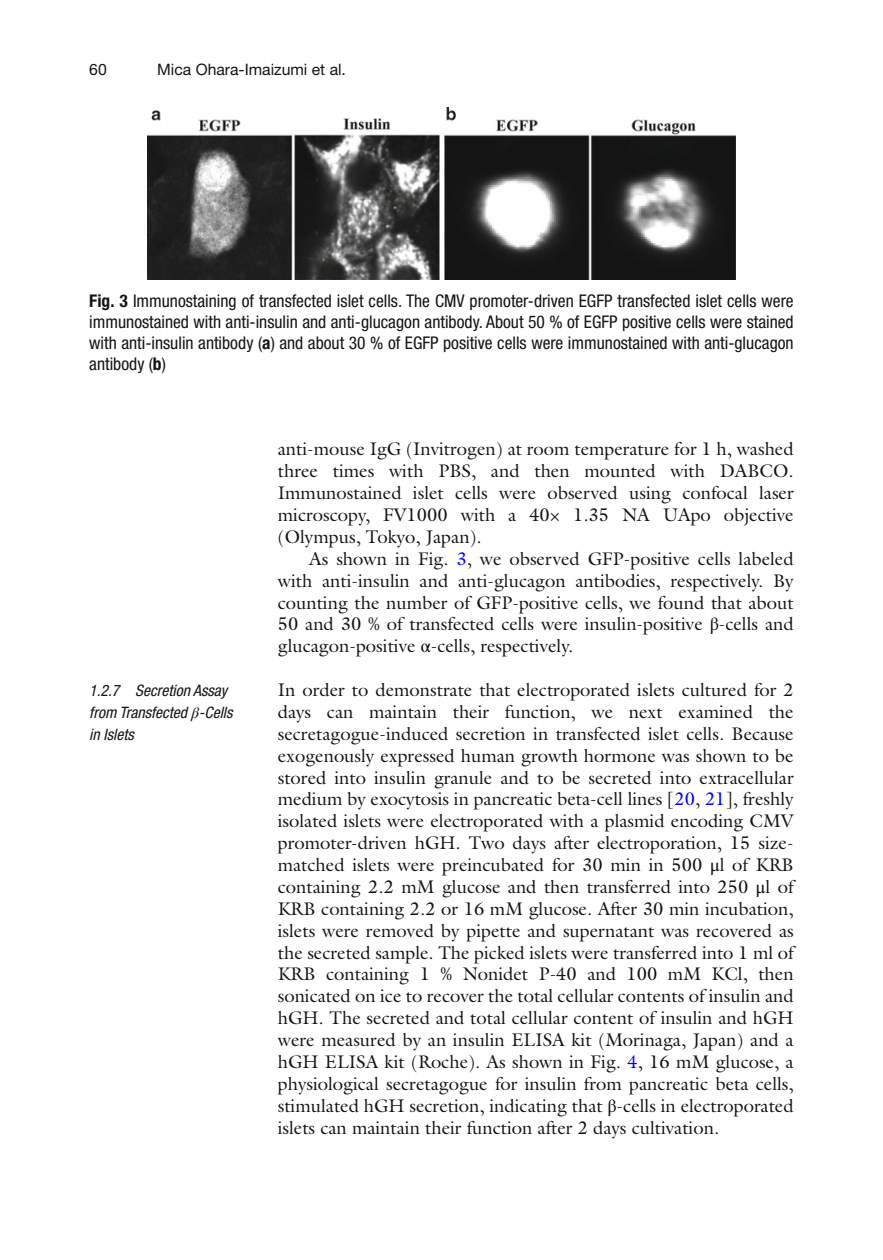
<style>
.page{position:relative;width:883px;height:1260px;background:#fff}
.page>*{position:absolute;margin:0;border:0;box-sizing:border-box;transform-origin:0 0}
.t1{font:18.38px/21.9px "Galliard";color:#131413;text-align:justify}
.t2{font:condensed 17.5px/21px "Helvetica Neue";color:#131413;text-align:justify}
.t3{font:italic condensed 15.75px/21.9px "Helvetica Neue";color:#131413}
.t4{font:15.75px "Helvetica Neue";color:#131413}
.s1{font-weight:700}
.s2{font-family:"STIX General";font-stretch:normal}
.s3{color:#00f}
.s4{font-family:"STIX General"}
</style>
<div class="page">
<img style="left:147px;top:107px;width:588px;height:173px">
<p class="t4" style="left:89px;top:64px;width:19px">60</p>
<p class="t4" style="left:157px;top:64px;width:190px">Mica Ohara-Imaizumi et al.</p>
<p class="t2" style="left:89px;top:292px;width:706px"><span class="s1">Fig. 3</span> Immunostaining of transfected islet cells. The CMV promoter-driven EGFP transfected islet cells were immunostained with anti-insulin and anti-glucagon antibody. About 50 % of EGFP positive cells were stained with anti-insulin antibody ( <span class="s1">a</span> ) and about 30 % of EGFP positive cells were immunostained with anti-glucagon antibody ( <span class="s1">b</span> )</p>
<p class="t3" style="left:89px;top:681px;width:145px">1.2.7 Secretion Assay from Transfected <span class="s2">β</span>-Cells in Islets</p>
<p class="t1" style="left:278px;top:440px;width:517px">anti- mouse IgG (Invitrogen) at room temperature for 1 h, washed three times with PBS, and then mounted with DABCO.<br>Immunostained islet cells were observed using confocal laser microscopy, FV1000 with a 40× 1.35 NA UApo objective (Olympus, Tokyo, Japan).</p>
<p class="t1" style="left:278px;top:550px;width:517px;text-indent:32px">As shown in Fig. <span class="s3">3</span>, we observed GFP-positive cells labeled with anti-insulin and anti-glucagon antibodies, respectively. By counting the number of GFP-positive cells, we found that about 50 and 30 % of transfected cells were insulin-positive <span class="s4">β</span>-cells and glucagon-positive <span class="s4">α</span>-cells, respectively.</p>
<p class="t1" style="left:278px;top:681px;width:517px">In order to demonstrate that electroporated islets cultured for 2 days can maintain their function, we next examined the secretagogue- induced secretion in transfected islet cells. Because exogenously expressed human growth hormone was shown to be stored into insulin granule and to be secreted into extracellular medium by exocytosis in pancreatic beta-cell lines [ <span class="s3">20</span>, <span class="s3">21</span>], freshly isolated islets were electroporated with a plasmid encoding CMV promoter-driven hGH. Two days after electroporation, 15 size&shy;matched islets were preincubated for 30 min in 500 <span class="s4">μ</span>l of KRB containing 2.2 mM glucose and then transferred into 250 <span class="s4">μ</span>l of KRB containing 2.2 or 16 mM glucose. After 30 min incubation, islets were removed by pipette and supernatant was recovered as the secreted sample. The picked islets were transferred into 1 ml of KRB containing 1 % Nonidet P-40 and 100 mM KCl, then sonicated on ice to recover the total cellular contents of insulin and hGH. The secreted and total cellular content of insulin and hGH were measured by an insulin ELISA kit (Morinaga, Japan) and a hGH ELISA kit (Roche). As shown in Fig. <span class="s3">4</span>, 16 mM glucose, a physiological secretagogue for insulin from pancreatic beta cells, stimulated hGH secretion, indicating that <span class="s4">β</span>-cells in electroporated islets can maintain their function after 2 days cultivation.</p>
</div>
